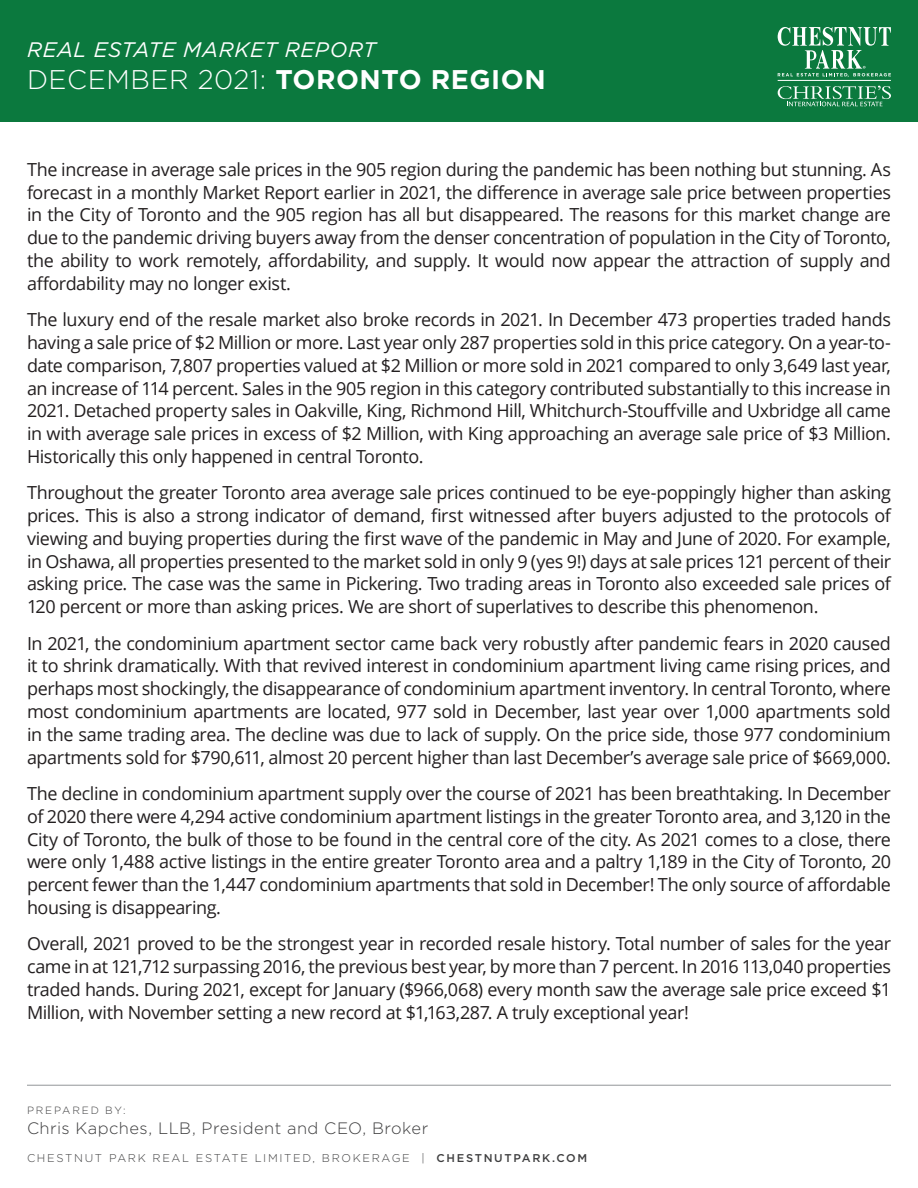
<style>
.page{position:relative;width:918px;height:1188px;background:#fff}
.page>*{position:absolute;margin:0;border:0;box-sizing:border-box;transform-origin:0 0}
.t1{font:300 27px "Gotham";letter-spacing:.02em;color:#fff}
.t2{font:italic 21px "Gotham";letter-spacing:.03em;color:#fff}
.t3{font:18px/22.8px "Open Sans";letter-spacing:-.025em;color:#231f20;text-align:justify}
.t4{font:300 16.5px "Gotham";letter-spacing:.03em;color:#3e3e3f}
.t5{font:300 11.25px "Gotham";letter-spacing:.15em;color:#3e3e3f}
.t6{font:300 10.5px "Gotham";letter-spacing:.17em;color:#3e3e3f}
.s1{font-weight:700}
.s2{font-weight:500}
</style>
<div class="page">
<div style="left:0;top:0;width:918px;height:122px;background:#0b793e"></div>
<hr style="left:27px;top:1085px;width:864px;height:1px;background:#939598">
<svg style="left:778px;top:86px;width:113px;height:20px"></svg>
<hr style="left:778px;top:80px;width:113px;height:1px;background:#fff">
<svg style="left:778px;top:27px;width:113px;height:50px"></svg>
<p class="t2" style="left:27px;top:36px;width:350px">REAL ESTATE MARKET REPORT</p>
<h1 class="t1" style="left:27px;top:62px;width:520px">DECEMBER 2021: <span class="s1">TORONTO REGION</span></h1>
<p class="t3" style="left:27px;top:157px;width:866px">The increase in average sale prices in the 905 region during the pandemic has been nothing but stunning. As forecast in a monthly Market Report earlier in 2021, the difference in average sale price between properties in the City of Toronto and the 905 region has all but disappeared. The reasons for this market change are due to the pandemic driving buyers away from the denser concentration of population in the City of Toronto, the ability to work remotely, affordability, and supply. It would now appear the attraction of supply and affordability may no longer exist.</p>
<p class="t3" style="left:27px;top:308px;width:866px">The luxury end of the resale market also broke records in 2021. In December 473 properties traded hands having a sale price of $2 Million or more. Last year only 287 properties sold in this price category. On a year-to&shy;date comparison, 7,807 properties valued at $2 Million or more sold in 2021 compared to only 3,649 last year, an increase of 114 percent. Sales in the 905 region in this category contributed substantially to this increase in 2021. Detached property sales in Oakville, King, Richmond Hill, Whitchurch-Stouffville and Uxbridge all came in with average sale prices in excess of $2 Million, with King approaching an average sale price of $3 Million.<br>Historically this only happened in central Toronto.</p>
<p class="t3" style="left:27px;top:481px;width:866px">Throughout the greater Toronto area average sale prices continued to be eye-poppingly higher than asking prices. This is also a strong indicator of demand, first witnessed after buyers adjusted to the protocols of viewing and buying properties during the first wave of the pandemic in May and June of 2020. For example, in Oshawa, all properties presented to the market sold in only 9 (yes 9!) days at sale prices 121 percent of their asking price. The case was the same in Pickering. Two trading areas in Toronto also exceeded sale prices of 120 percent or more than asking prices. We are short of superlatives to describe this phenomenon.</p>
<p class="t3" style="left:27px;top:631px;width:866px">In 2021, the condominium apartment sector came back very robustly after pandemic fears in 2020 caused it to shrink dramatically. With that revived interest in condominium apartment living came rising prices, and perhaps most shockingly, the disappearance of condominium apartment inventory. In central Toronto, where most condominium apartments are located, 977 sold in December, last year over 1,000 apartments sold in the same trading area. The decline was due to lack of supply. On the price side, those 977 condominium apartments sold for $790,611, almost 20 percent higher than last December’s average sale price of $669,000.</p>
<p class="t3" style="left:27px;top:782px;width:866px">The decline in condominium apartment supply over the course of 2021 has been breathtaking. In December of 2020 there were 4,294 active condominium apartment listings in the greater Toronto area, and 3,120 in the City of Toronto, the bulk of those to be found in the central core of the city. As 2021 comes to a close, there were only 1,488 active listings in the entire greater Toronto area and a paltry 1,189 in the City of Toronto, 20 percent fewer than the 1,447 condominium apartments that sold in December! The only source of affordable housing is disappearing.</p>
<p class="t3" style="left:27px;top:932px;width:866px">Overall, 2021 proved to be the strongest year in recorded resale history. Total number of sales for the year came in at 121,712 surpassing 2016, the previous best year, by more than 7 percent. In 2016 113,040 properties traded hands. During 2021, except for January ($966,068) every month saw the average sale price exceed $1<br>Million, with November setting a new record at $1,163,287. A truly exceptional year!</p>
<p class="t6" style="left:27px;top:1104px;width:100px">PREPARED BY:</p>
<p class="t4" style="left:27px;top:1118px;width:403px">Chris Kapches, LLB, President and CEO, Broker</p>
<p class="t5" style="left:27px;top:1151px;width:562px">CHESTNUT PARK REAL ESTATE LIMITED, BROKERAGE | <span class="s2">CHESTNUTPARK.COM</span></p>
</div>
